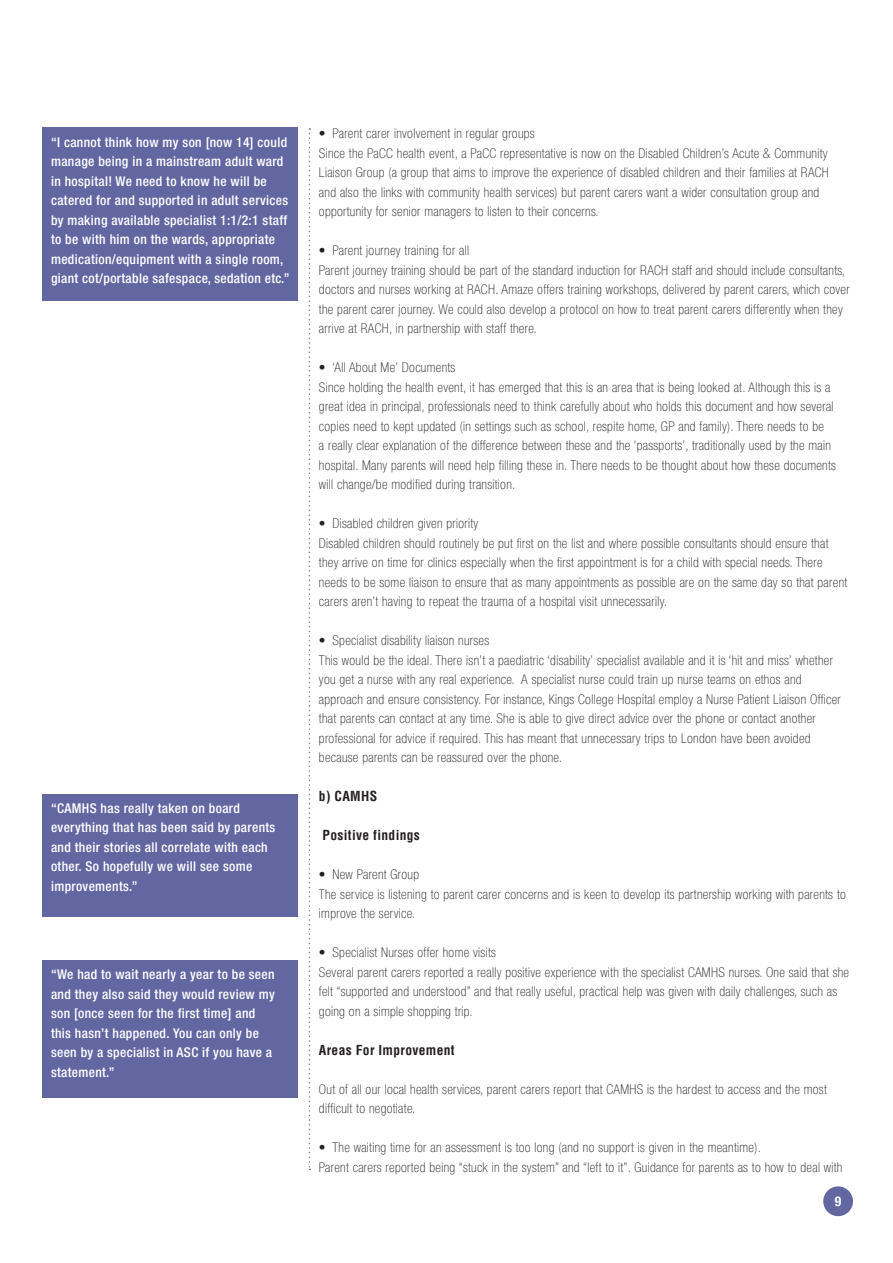
<style>
.page{position:relative;width:893px;height:1263px;background:#fff}
.page>*{position:absolute;margin:0;border:0;box-sizing:border-box;transform-origin:0 0}
.t1{font:100 condensed 13.5px/19.5px "Helvetica Neue";letter-spacing:.025em;color:#231f20}
.t2{font:500 condensed 13.5px/19.5px "Helvetica Neue";letter-spacing:.025em;color:#fff}
.t3{font:700 condensed 13.5px "Helvetica";letter-spacing:.025em;color:#231f20}
.t4{font:700 condensed 13.5px "Helvetica Neue";color:#fff}
</style>
<div class="page">
<div style="left:43px;top:794px;width:255px;height:122px;background:#6266a1"></div>
<div style="left:43px;top:960px;width:255px;height:137px;background:#6266a1"></div>
<div style="left:823px;top:1186px;width:30px;height:30px;background:#6266a1;border-radius:50%"></div>
<div style="left:43px;top:128px;width:255px;height:173px;background:#6266a1"></div>
<svg style="left:309px;top:128px;width:1px;height:1042px"></svg>
<p class="t2" style="left:51px;top:132px;width:240px">“I cannot think how my son [now 14] could manage being in a mainstream adult ward in hospital! We need to know he will be catered for and supported in adult services by making available specialist 1:1/2:1 staff to be with him on the wards, appropriate medication/equipment with a single room, giant cot/portable safespace, sedation etc.”</p>
<p class="t2" style="left:51px;top:798px;width:226px">“CAMHS has really taken on board everything that has been said by parents and their stories all correlate with each other. So hopefully we will see some improvements.”</p>
<p class="t2" style="left:51px;top:964px;width:225px">“We had to wait nearly a year to be seen and they also said they would review my son [once seen for the first time] and this hasn’t happened. You can only be seen by a specialist in ASC if you have a statement.”</p>
<p class="t1" style="left:319px;top:124px;width:511px">• Parent carer involvement in regular groups<br>Since the PaCC health event, a PaCC representative is now on the Disabled Children’s Acute &amp; Community Liaison Group (a group that aims to improve the experience of disabled children and their families at RACH and also the links with community health services) but parent carers want a wider consultation group and opportunity for senior managers to listen to their concerns.</p>
<p class="t1" style="left:319px;top:241px;width:532px">• Parent journey training for all<br>Parent journey training should be part of the standard induction for RACH staff and should include consultants, doctors and nurses working at RACH. Amaze offers training workshops, delivered by parent carers, which cover the parent carer journey. We could also develop a protocol on how to treat parent carers differently when they arrive at RACH, in partnership with staff there.</p>
<p class="t1" style="left:319px;top:358px;width:518px">• ‘All About Me’ Documents<br>Since holding the health event, it has emerged that this is an area that is being looked at. Although this is a great idea in principal, professionals need to think carefully about who holds this document and how several copies need to kept updated (in settings such as school, respite home, GP and family). There needs to be<br>a really clear explanation of the difference between these and the ‘passports’, traditionally used by the main hospital. Many parents will need help filling these in. There needs to be thought about how these documents will change/be modified during transition.</p>
<p class="t1" style="left:319px;top:514px;width:530px">• Disabled children given priority<br>Disabled children should routinely be put first on the list and where possible consultants should ensure that they arrive on time for clinics especially when the first appointment is for a child with special needs. There needs to be some liaison to ensure that as many appointments as possible are on the same day so that parent carers aren’t having to repeat the trauma of a hospital visit unnecessarily.</p>
<p class="t1" style="left:319px;top:631px;width:523px">• Specialist disability liaison nurses<br>This would be the ideal. There isn’t a paediatric ‘disability’ specialist available and it is ‘hit and miss’ whether you get a nurse with any real experience. A specialist nurse could train up nurse teams on ethos and approach and ensure consistency. For instance, Kings College Hospital employ a Nurse Patient Liaison Officer that parents can contact at any time. She is able to give direct advice over the phone or contact another professional for advice if required. This has meant that unnecessary trips to London have been avoided because parents can be reassured over the phone.</p>
<p class="t3" style="left:319px;top:788px;width:60px">b) CAMHS</p>
<p class="t3" style="left:323px;top:827px;width:99px">Positive findings</p>
<p class="t1" style="left:319px;top:865px;width:528px">• New Parent Group<br>The service is listening to parent carer concerns and is keen to develop its partnership working with parents to improve the service.</p>
<p class="t1" style="left:319px;top:943px;width:532px">• Specialist Nurses offer home visits<br>Several parent carers reported a really positive experience with the specialist CAMHS nurses. One said that she felt “supported and understood” and that really useful, practical help was given with daily challenges, such as going on a simple shopping trip.</p>
<p class="t3" style="left:319px;top:1041px;width:137px">Areas For Improvement</p>
<p class="t1" style="left:319px;top:1079px;width:509px">Out of all our local health services, parent carers report that CAMHS is the hardest to access and the most difficult to negotiate.</p>
<p class="t1" style="left:319px;top:1138px;width:525px">• The waiting time for an assessment is too long (and no support is given in the meantime).<br>Parent carers reported being “stuck in the system” and “left to it”. Guidance for parents as to how to deal with</p>
<p class="t4" style="left:835px;top:1193px;width:8px">9</p>
</div>
